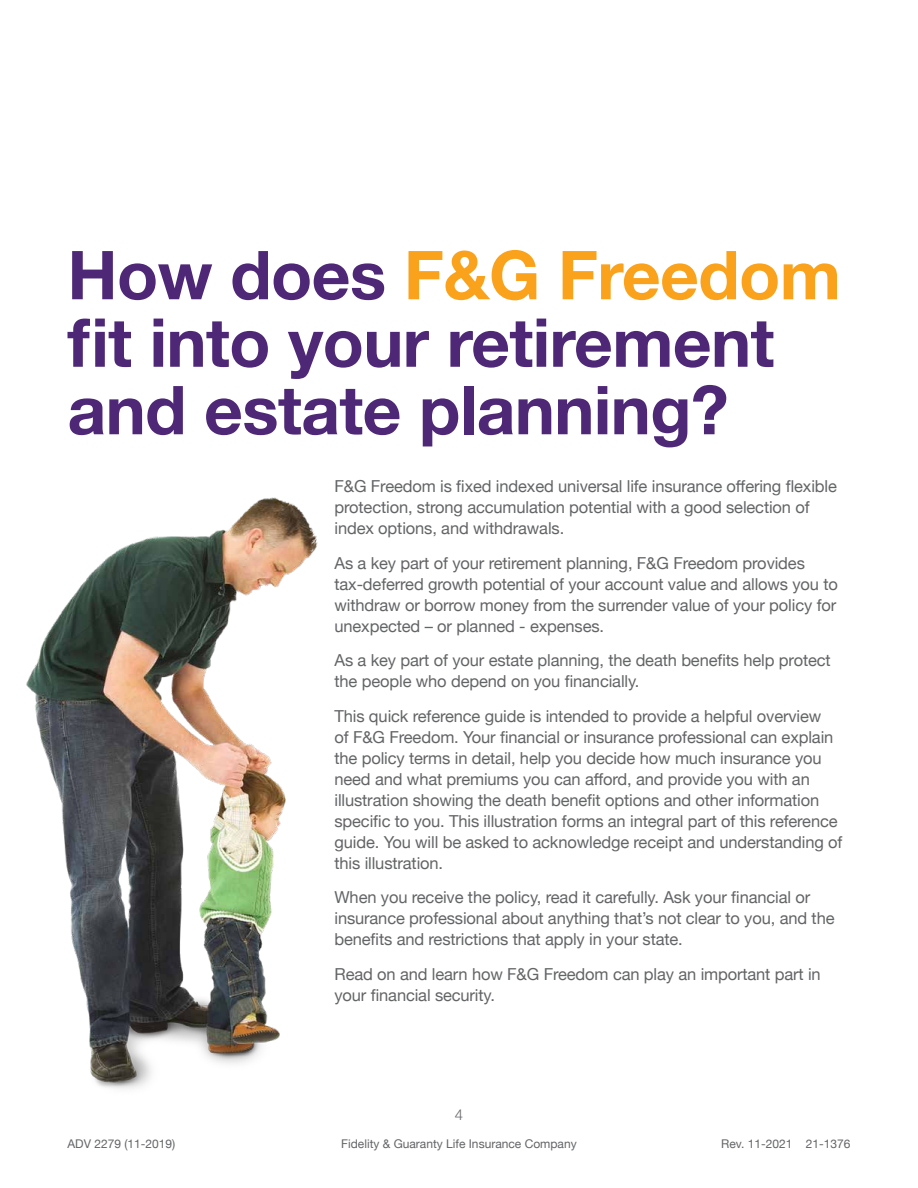
<style>
.page{position:relative;width:918px;height:1188px;background:#fff}
.page>*{position:absolute;margin:0;border:0;box-sizing:border-box;transform-origin:0 0}
.t1{font:700 67.5px/67.5px "Helvetica Neue";letter-spacing:-.01em;color:#4f2777}
.t2{font:16.5px/21px "Helvetica Neue";letter-spacing:-.01em;color:#636466}
.t3{font:300 15px "Helvetica Neue";color:#636466}
.t4{font:12px "Helvetica Neue";color:#636466}
.s1{color:#faa21b}
</style>
<div class="page">
<img style="left:26px;top:497px;width:292px;height:592px">
<h1 class="t1" style="left:68px;top:243px;width:775px">How does <span class="s1">F&amp;G Freedom </span>fit into your retirement and estate planning?</h1>
<p class="t2" style="left:334px;top:477px;width:504px">F&amp;G Freedom is fixed indexed universal life insurance offering flexible protection, strong accumulation potential with a good selection of index options, and withdrawals.</p>
<p class="t2" style="left:334px;top:553px;width:505px">As a key part of your retirement planning, F&amp;G Freedom provides tax-deferred growth potential of your account value and allows you to withdraw or borrow money from the surrender value of your policy for unexpected – or planned - expenses.</p>
<p class="t2" style="left:334px;top:651px;width:498px">As a key part of your estate planning, the death benefits help protect the people who depend on you financially.</p>
<p class="t2" style="left:334px;top:706px;width:509px">This quick reference guide is intended to provide a helpful overview<br>of F&amp;G Freedom. Your financial or insurance professional can explain the policy terms in detail, help you decide how much insurance you need and what premiums you can afford, and provide you with an illustration showing the death benefit options and other information specific to you. This illustration forms an integral part of this reference guide. You will be asked to acknowledge receipt and understanding of this illustration.</p>
<p class="t2" style="left:334px;top:888px;width:502px">When you receive the policy, read it carefully. Ask your financial or insurance professional about anything that’s not clear to you, and the benefits and restrictions that apply in your state.</p>
<p class="t2" style="left:334px;top:964px;width:488px">Read on and learn how F&amp;G Freedom can play an important part in your financial security.</p>
<p class="t3" style="left:455px;top:1103px;width:10px">4</p>
<p class="t4" style="left:68px;top:1135px;width:109px">ADV 2279 (11-2019)</p>
<p class="t4" style="left:341px;top:1135px;width:237px">Fidelity &amp; Guaranty Life Insurance Company</p>
<p class="t4" style="left:721px;top:1135px;width:131px">Rev. 11-2021 21-1376</p>
</div>
